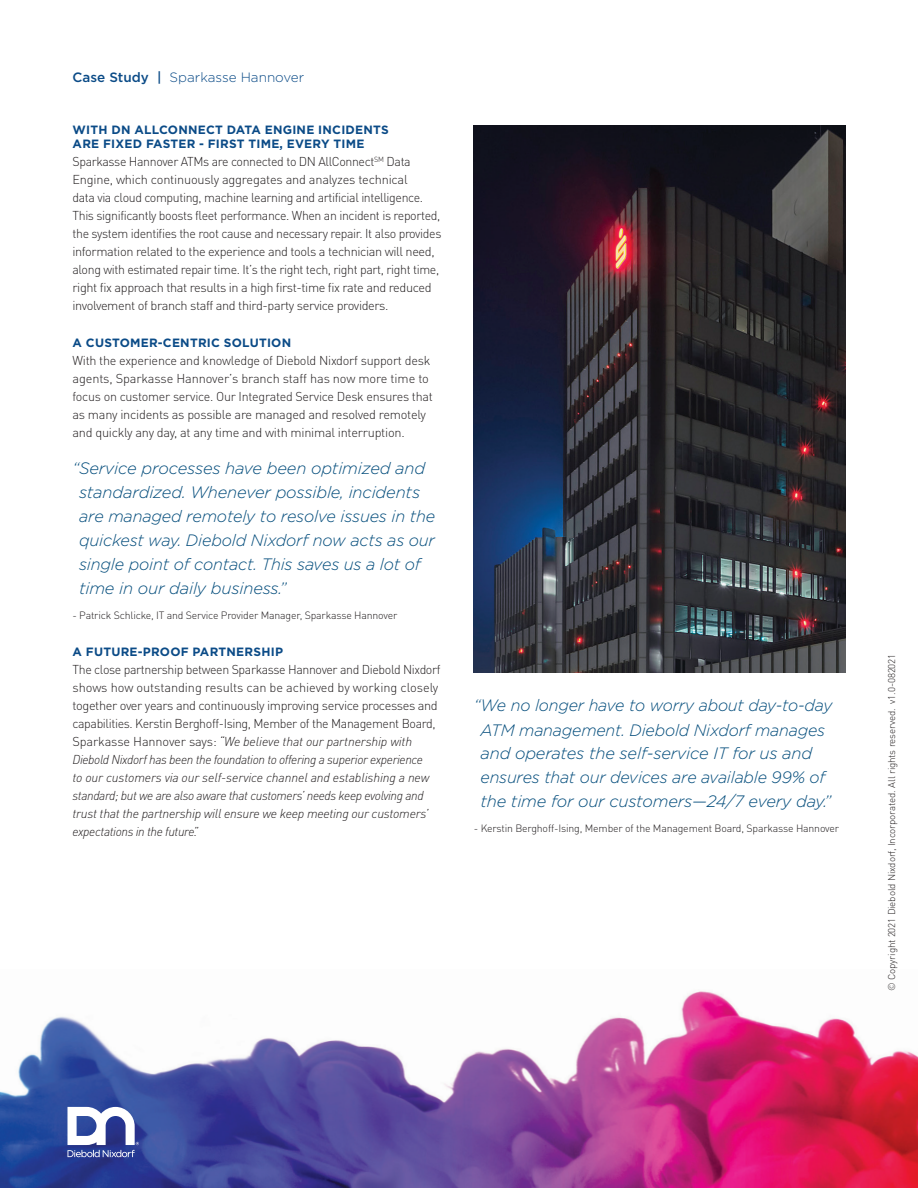
<style>
.page{position:relative;width:918px;height:1188px;background:#fff}
.page>*{position:absolute;margin:0;border:0;box-sizing:border-box;transform-origin:0 0}
.t1{font:italic 300 16.5px/24px "Gotham Pro";letter-spacing:-.01em;color:#044d7c}
.t2{font:300 13.5px "Gotham Pro";color:#0b4b87}
.t3{font:300 12.75px/18px "DIN Pro";letter-spacing:-.03em;color:#231f20}
.t4{font:italic 300 12.75px/18px "DIN Pro";letter-spacing:-.025em;color:#231f20}
.t5{font:700 12px/14.4px "Gotham Pro";letter-spacing:.02em;color:#0b4b87}
.t6{font:300 10.5px "DIN Pro";letter-spacing:-.015em;color:#231f20}
.t7{font:300 9.75px "DIN Pro";letter-spacing:-.01em;color:#231f20}
.s1{font-weight:500}
.s2{font-style:normal}
</style>
<div class="page">
<img style="left:0;top:991px;width:918px;height:197px">
<svg style="left:67px;top:1107px;width:72px;height:50px"></svg>
<img style="left:474px;top:125px;width:372px;height:548px">
<p class="t2" style="left:72px;top:70px;width:233px"><span class="s1">Case Study |</span> Sparkasse Hannover</p>
<p class="t5" style="left:73px;top:122px;width:318px">WITH DN ALLCONNECT DATA ENGINE INCIDENTS<br>ARE FIXED FASTER - FIRST TIME, EVERY TIME</p>
<p class="t3" style="left:72px;top:152px;width:370px">Sparkasse Hannover ATMs are connected to DN AllConnect<sup>SM</sup> Data Engine, which continuously aggregates and analyzes technical<br>data via cloud computing, machine learning and artificial intelligence.<br>This significantly boosts fleet performance. When an incident is reported, the system identifies the root cause and necessary repair. It also provides information related to the experience and tools a technician will need, along with estimated repair time. It’s the right tech, right part, right time, right fix approach that results in a high first-time fix rate and reduced involvement of branch staff and third-party service providers.</p>
<p class="t5" style="left:73px;top:336px;width:220px">A CUSTOMER-CENTRIC SOLUTION</p>
<p class="t3" style="left:72px;top:351px;width:362px">With the experience and knowledge of Diebold Nixdorf support desk agents, Sparkasse Hannover’s branch staff has now more time to focus on customer service. Our Integrated Service Desk ensures that as many incidents as possible are managed and resolved remotely and quickly any day, at any time and with minimal interruption.</p>
<p class="t1" style="left:79px;top:457px;width:358px;text-indent:-7px">“Service processes have been optimized and standardized. Whenever possible, incidents are managed remotely to resolve issues in the quickest way. Diebold Nixdorf now acts as our single point of contact. This saves us a lot of time in our daily business.”</p>
<p class="t6" style="left:72px;top:607px;width:326px">- Patrick Schlicke, IT and Service Provider Manager, Sparkasse Hannover</p>
<p class="t5" style="left:73px;top:644px;width:212px">A FUTURE-PROOF PARTNERSHIP</p>
<p class="t4" style="left:72px;top:660px;width:370px"><span class="s2">The close partnership between Sparkasse Hannover and Diebold Nixdorf shows how outstanding results can be achieved by working closely together over years and continuously improving service processes and capabilities. Kerstin Berghoff-Ising, Member of the Management Board, Sparkasse Hannover says:</span> “We believe that our partnership with Diebold Nixdorf has been the foundation to offering a superior experience<br>to our customers via our self-service channel and establishing a new standard; but we are also aware that customers’ needs keep evolving and trust that the partnership will ensure we keep meeting our customers’ expectations in the future.”</p>
<p class="t1" style="left:480px;top:694px;width:354px;text-indent:-7px">“We no longer have to worry about day-to-day ATM management. Diebold Nixdorf manages and operates the self-service IT for us and ensures that our devices are available 99% of the time for our customers—24/7 every day.”</p>
<p class="t6" style="left:474px;top:820px;width:367px">- Kerstin Berghoff-Ising, Member of the Management Board, Sparkasse Hannover</p>
<p class="t7" style="left:884px;top:991px;width:339px;rotate:-90deg">© Copyright 2021 Diebold Nixdorf, Incorporated. All rights reserved. v1.0-082021</p>
</div>
